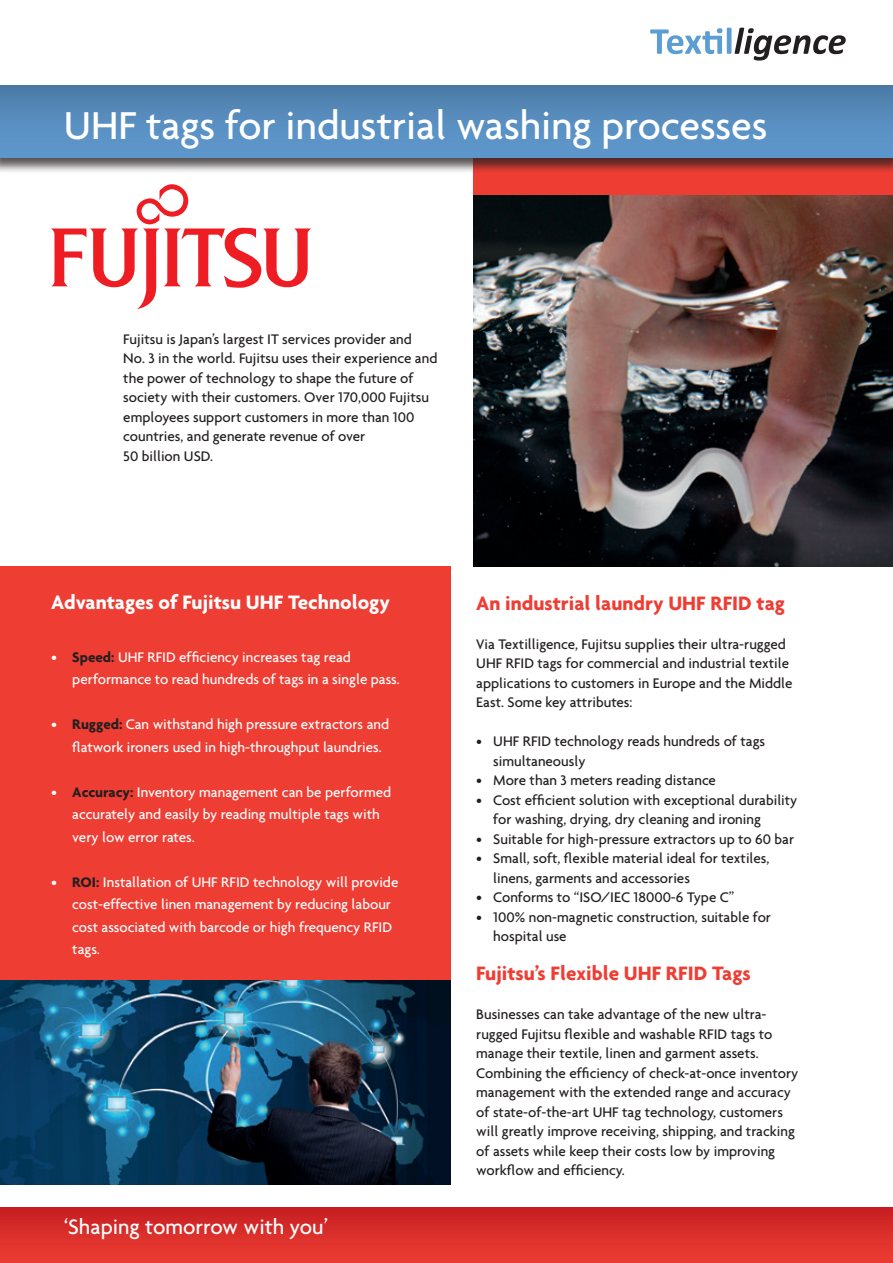
<style>
.page{position:relative;width:893px;height:1263px;background:#fff}
.page>*{position:absolute;margin:0;border:0;box-sizing:border-box;transform-origin:0 0}
.t1{font:500 42px "Agenda";color:#fff}
.t2{font:500 22.5px "Agenda";color:#fff}
.t3{font:700 21px "Agenda";color:#ee3e34}
.t4{font:700 21px "Agenda";color:#fff}
.t5{font:500 15px/19.5px "Agenda";color:#231f20}
.t6{font:500 15px/22.5px "Agenda";color:#fff}
.s1{font-weight:700;color:#231f20}
</style>
<div class="page">
<div style="left:0;top:1208px;width:893px;height:55px;background:linear-gradient(to bottom,#c71f22,#ee3e33)"></div>
<div style="left:0;top:566px;width:451px;height:414px;background:#ee3e34"></div>
<img style="left:0;top:980px;width:451px;height:204px">
<svg style="left:51px;top:184px;width:260px;height:125px"></svg>
<img style="left:473px;top:195px;width:420px;height:371px">
<div style="left:473px;top:150px;width:420px;height:45px;background:#ee3e34"></div>
<div style="left:0;top:85px;width:893px;height:89px;background:#231f20;opacity:.75"></div>
<div style="left:0;top:85px;width:893px;height:72px;background:linear-gradient(to bottom,#4d7da8,#609ad0)"></div>
<svg style="left:650px;top:28px;width:196px;height:33px"></svg>
<p class="t1" style="left:64px;top:100px;width:705px">UHF tags for industrial washing processes</p>
<p class="t5" style="left:123px;top:329px;width:290px">Fujitsu is Japan’s largest IT services provider and</p>
<p class="t5" style="left:123px;top:348px;width:316px">No. 3 in the world. Fujitsu uses their experience and the power of technology to shape the future of society with their customers. Over 170,000 Fujitsu employees support customers in more than 100 countries, and generate revenue of over</p>
<p class="t5" style="left:123px;top:446px;width:91px">50 billion USD.</p>
<p class="t4" style="left:51px;top:590px;width:341px">Advantages of Fujitsu UHF Technology</p>
<p class="t6" style="left:72px;top:645px;width:329px;text-indent:-21px">• <span class="s1">Speed:</span> UHF RFID efficiency increases tag read performance to read hundreds of tags in a single pass.</p>
<p class="t6" style="left:72px;top:713px;width:318px;text-indent:-21px">• <span class="s1">Rugged:</span> Can withstand high pressure extractors and flatwork ironers used in high-throughput laundries.</p>
<p class="t6" style="left:72px;top:780px;width:320px;text-indent:-21px">• <span class="s1">Accuracy:</span> Inventory management can be performed accurately and easily by reading multiple tags with very low error rates.</p>
<p class="t6" style="left:72px;top:870px;width:328px;text-indent:-21px">• <span class="s1">ROI:</span> Installation of UHF RFID technology will provide cost-effective linen management by reducing labour cost associated with barcode or high frequency RFID tags.</p>
<p class="t2" style="left:64px;top:1213px;width:266px">‘Shaping tomorrow with you’</p>
<p class="t3" style="left:476px;top:590px;width:310px">An industrial laundry UHF RFID tag</p>
<p class="t5" style="left:476px;top:634px;width:318px">Via Textilligence, Fujitsu supplies their ultra-rugged UHF RFID tags for commercial and industrial textile applications to customers in Europe and the Middle East. Some key attributes:</p>
<p class="t5" style="left:476px;top:731px;width:290px">• UHF RFID technology reads hundreds of tags</p>
<p class="t5" style="left:493px;top:751px;width:94px">simultaneously</p>
<p class="t5" style="left:476px;top:770px;width:241px">• More than 3 meters reading distance</p>
<p class="t5" style="left:493px;top:790px;width:306px;text-indent:-17px">• Cost efficient solution with exceptional durability for washing, drying, dry cleaning and ironing</p>
<p class="t5" style="left:476px;top:829px;width:319px">• Suitable for high-pressure extractors up to 60 bar</p>
<p class="t5" style="left:493px;top:848px;width:278px;text-indent:-17px">• Small, soft, flexible material ideal for textiles, linens, garments and accessories</p>
<p class="t5" style="left:476px;top:887px;width:260px">• Conforms to “ISO/IEC 18000-6 Type C”</p>
<p class="t5" style="left:493px;top:907px;width:279px;text-indent:-17px">• 100% non-magnetic construction, suitable for hospital use</p>
<p class="t3" style="left:476px;top:961px;width:276px">Fujitsu’s Flexible UHF RFID Tags</p>
<p class="t5" style="left:476px;top:1004px;width:324px">Businesses can take advantage of the new ultra&shy;rugged Fujitsu flexible and washable RFID tags to manage their textile, linen and garment assets.<br>Combining the efficiency of check-at-once inventory management with the extended range and accuracy of state-of-the-art UHF tag technology, customers will greatly improve receiving, shipping, and tracking of assets while keep their costs low by improving workflow and efficiency.</p>
</div>
